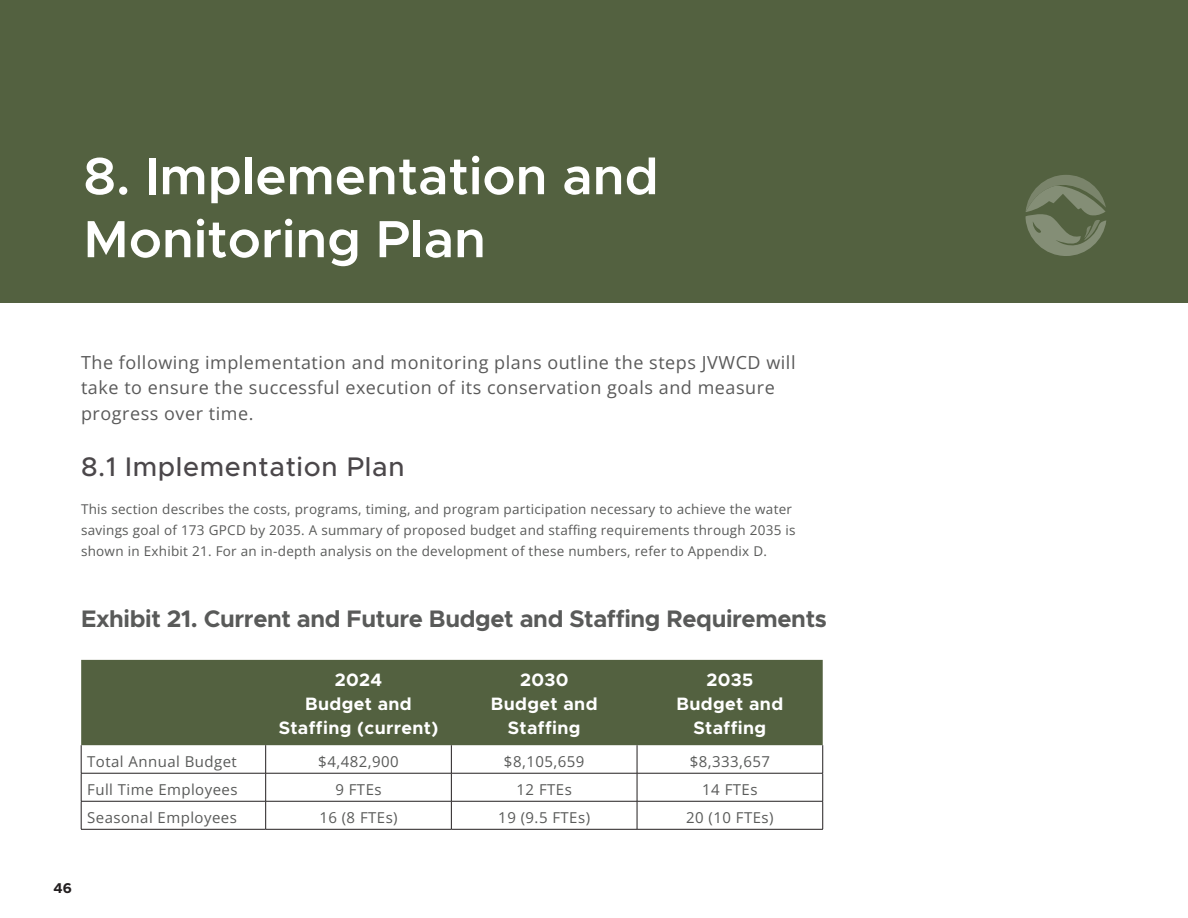
<style>
.page{position:relative;width:1188px;height:918px;background:#fff}
.page>*{position:absolute;margin:0;border:0;box-sizing:border-box;transform-origin:0 0}
.t1{font:600 52.5px/63px "Metropolis";color:#fff}
.t2{font:500 27px "Metropolis";letter-spacing:.025em;color:#4b474a}
.t3{font:700 24px "Metropolis";letter-spacing:-.015em;color:#595a59}
.t4{font:18px/25.5px "Open Sans";letter-spacing:.03em;color:#5a5a5a}
.t5{font:700 18px/24px "Metropolis";letter-spacing:.02em;color:#fff;text-align:center}
.t6{font:15px "Open Sans";letter-spacing:.03em;color:#595a59}
.t7{font:700 14.25px "Metropolis";color:#231f20}
.t8{font:13.5px/21px "Open Sans";letter-spacing:.02em;color:#595a59}
</style>
<div class="page">
<div style="left:0;top:0;width:1188px;height:303px;background:#536140"></div>
<div style="left:81px;top:660px;width:742px;height:85px;background:#536140"></div>
<hr style="left:81px;top:773px;width:185px;height:1px;background:#231f20">
<hr style="left:266px;top:773px;width:185px;height:1px;background:#231f20">
<hr style="left:451px;top:773px;width:186px;height:1px;background:#231f20">
<hr style="left:637px;top:773px;width:186px;height:1px;background:#231f20">
<hr style="left:81px;top:801px;width:185px;height:1px;background:#231f20">
<hr style="left:266px;top:801px;width:185px;height:1px;background:#231f20">
<svg style="left:265px;top:745px;width:1px;height:84px"></svg>
<hr style="left:451px;top:801px;width:186px;height:1px;background:#231f20">
<svg style="left:451px;top:745px;width:1px;height:84px"></svg>
<hr style="left:637px;top:801px;width:186px;height:1px;background:#231f20">
<svg style="left:637px;top:745px;width:1px;height:84px"></svg>
<svg style="left:81px;top:745px;width:1px;height:84px"></svg>
<svg style="left:822px;top:745px;width:1px;height:84px"></svg>
<hr style="left:81px;top:829px;width:185px;height:1px;background:#231f20">
<hr style="left:266px;top:829px;width:185px;height:1px;background:#231f20">
<hr style="left:451px;top:829px;width:186px;height:1px;background:#231f20">
<hr style="left:637px;top:829px;width:186px;height:1px;background:#231f20">
<svg style="left:1026px;top:175px;width:80px;height:81px"></svg>
<h1 class="t1" style="left:83px;top:145px;width:577px">8. Implementation and<br>Monitoring Plan</h1>
<h3 class="t4" style="left:81px;top:349px;width:716px">The following implementation and monitoring plans outline the steps JVWCD will take to ensure the successful execution of its conservation goals and measure progress over time.</h3>
<h2 class="t2" style="left:81px;top:449px;width:325px">8.1 Implementation Plan</h2>
<p class="t8" style="left:81px;top:498px;width:716px">This section describes the costs, programs, timing, and program participation necessary to achieve the water savings goal of 173 GPCD by 2035. A summary of proposed budget and staffing requirements through 2035 is shown in Exhibit 21. For an in-depth analysis on the development of these numbers, refer to Appendix D.</p>
<h3 class="t3" style="left:81px;top:604px;width:747px">Exhibit 21. Current and Future Budget and Staffing Requirements</h3>
<h3 class="t5" style="left:279px;top:668px;width:161px">2024<br>Budget and<br>Staffing (current)</h3>
<h3 class="t5" style="left:491px;top:667px;width:108px">2030<br>Budget and<br>Staffing</h3>
<h3 class="t5" style="left:677px;top:667px;width:108px">2035<br>Budget and<br>Staffing</h3>
<p class="t6" style="left:87px;top:752px;width:151px">Total Annual Budget</p>
<p class="t6" style="left:318px;top:752px;width:82px">$4,482,900</p>
<p class="t6" style="left:504px;top:752px;width:82px">$8,105,659</p>
<p class="t6" style="left:690px;top:752px;width:82px">$8,333,657</p>
<p class="t6" style="left:87px;top:780px;width:152px">Full Time Employees</p>
<p class="t6" style="left:335px;top:780px;width:48px">9 FTEs</p>
<p class="t6" style="left:517px;top:780px;width:57px">12 FTEs</p>
<p class="t6" style="left:702px;top:780px;width:57px">14 FTEs</p>
<p class="t6" style="left:87px;top:808px;width:151px">Seasonal Employees</p>
<p class="t6" style="left:319px;top:808px;width:80px">16 (8 FTEs)</p>
<p class="t6" style="left:498px;top:808px;width:93px">19 (9.5 FTEs)</p>
<p class="t6" style="left:686px;top:808px;width:89px">20 (10 FTEs)</p>
<p class="t7" style="left:53px;top:879px;width:20px">46</p>
</div>
